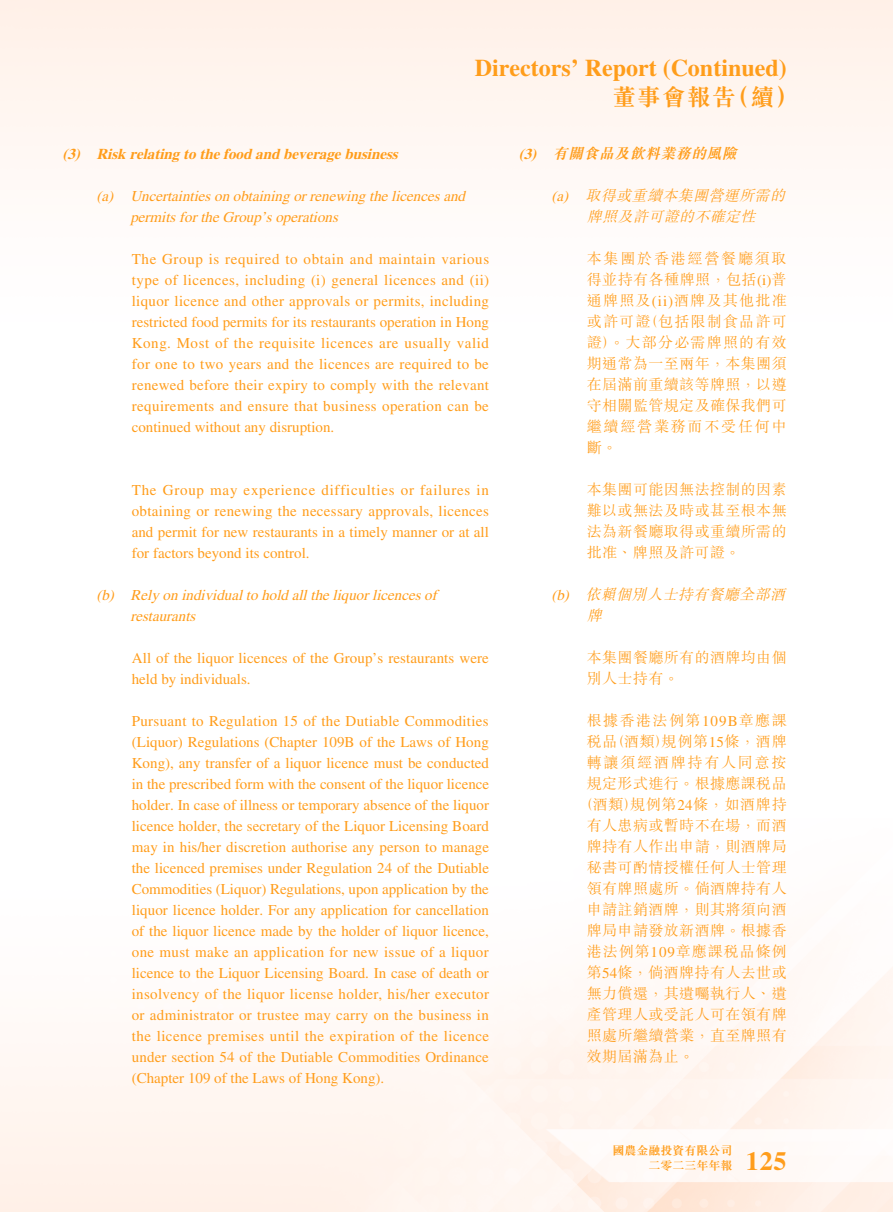
<style>
.page{position:relative;width:893px;height:1212px;background:#fff}
.page>*{position:absolute;margin:0;border:0;box-sizing:border-box;transform-origin:0 0}
.t1{font:700 26.25px "Times LT Std";color:#ff9d1b}
.t2{font:700 24px "Times LT Std";color:#ff9d1b}
.t3{font:700 24px "M Sung HK";letter-spacing:.04em;color:#ff9d1b}
.t4{font:15px/21px "Times LT Std";color:#ff9d1b;text-align:justify}
.t5{font:300 15px/21px "M Sung HK";letter-spacing:.025em;color:#ff9d1b;text-align:justify}
.t6{font:italic 15px/21px "Times LT Std";color:#ff9d1b}
.t7{font:italic 300 15px/21px "M Sung HK";color:#ff9d1b;text-align:center}
.t8{font:italic 700 15px "Times LT Std";color:#ff9d1b}
.t9{font:italic 700 15px "M Sung HK";color:#ff9d1b}
.t10{font:300 15px "M Sung HK";letter-spacing:.05em;color:#ff9d1b}
.t11{font:300 15px "M Sung HK";letter-spacing:.095em;color:#ff9d1b}
.t12{font:300 15px "M Sung HK";letter-spacing:.065em;color:#ff9d1b}
.t13{font:300 15px "M Sung HK";letter-spacing:.12em;color:#ff9d1b}
.t14{font:700 12px/15px "M Sung HK";color:#ff9d1b;text-align:right}
.s1{font-family:"Times LT Std"}
.s2{font-family:"Times LT Std";font-weight:400}
</style>
<div class="page">
<h2 class="t2" style="left:475px;top:53px;width:313px">Directors’ Report (Continued)</h2>
<h2 class="t3" style="left:612px;top:85px;width:188px">董事會報告（續）</h2>
<p class="t9" style="left:519px;top:146px;width:223px"><span class="s1">(3)</span> 有關食品及飲料業務的風險</p>
<p class="t7" style="left:551px;top:184px;width:239px"><span class="s2">(a)</span> 取得或重續本集團營運所需的牌照及許可證的不確定性</p>
<p class="t5" style="left:587px;top:247px;width:201px">本集團於香港經營餐廳須取得並持有各種牌照，包括<span class="s2">(i)</span>普通牌照及<span class="s2">(ii)</span>酒牌及其他批准或許可證（包括限制食品許可證）。大部分必需牌照的有效期通常為一至兩年，本集團須在屆滿前重續該等牌照，以遵守相關監管規定及確保我們可繼續經營業務而不受任何中斷。</p>
<p class="t5" style="left:587px;top:478px;width:201px">本集團可能因無法控制的因素難以或無法及時或甚至根本無法為新餐廳取得或重續所需的批准、牌照及許可證。</p>
<p class="t7" style="left:587px;top:583px;width:204px;text-align:left;text-indent:-35px"><span class="s2">(b)</span> 依賴個別人士持有餐廳全部酒牌</p>
<p class="t5" style="left:587px;top:646px;width:201px">本集團餐廳所有的酒牌均由個別人士持有。</p>
<p class="t11" style="left:587px;top:710px;width:201px">根據香港法例第<span class="s2">109B</span>章應課</p>
<p class="t5" style="left:587px;top:730px;width:201px">稅品（酒類）規例第<span class="s2">15</span>條，酒牌</p>
<p class="t13" style="left:587px;top:752px;width:201px">轉讓須經酒牌持有人同意按</p>
<p class="t5" style="left:587px;top:772px;width:201px">規定形式進行。根據應課稅品</p>
<p class="t10" style="left:579px;top:794px;width:210px">（酒類）規例第<span class="s2">24</span>條，如酒牌持</p>
<p class="t5" style="left:587px;top:814px;width:201px">有人患病或暫時不在場，而酒</p>
<p class="t5" style="left:587px;top:835px;width:201px">牌持有人作出申請，則酒牌局</p>
<p class="t5" style="left:587px;top:856px;width:201px">秘書可酌情授權任何人士管理</p>
<p class="t5" style="left:587px;top:877px;width:201px">領有牌照處所。倘酒牌持有人</p>
<p class="t5" style="left:587px;top:898px;width:201px">申請註銷酒牌，則其將須向酒</p>
<p class="t5" style="left:587px;top:919px;width:201px">牌局申請發放新酒牌。根據香</p>
<p class="t12" style="left:587px;top:941px;width:201px">港法例第<span class="s2">109</span>章應課稅品條例</p>
<p class="t5" style="left:587px;top:961px;width:201px">第<span class="s2">54</span>條，倘酒牌持有人去世或</p>
<p class="t5" style="left:587px;top:982px;width:201px">無力償還，其遺囑執行人、遺</p>
<p class="t5" style="left:587px;top:1003px;width:201px">產管理人或受託人可在領有牌</p>
<p class="t5" style="left:587px;top:1024px;width:201px">照處所繼續營業，直至牌照有</p>
<p class="t5" style="left:587px;top:1045px;width:109px">效期屆滿為止。</p>
<p class="t8" style="left:62px;top:145px;width:341px">(3) Risk relating to thefood and beveragebusiness</p>
<p class="t6" style="left:130px;top:185px;width:340px;text-indent:-34px">(a) Uncertaintieson obtaining orrenewing thelicencesand p ermitsfortheGroup ’sop erations</p>
<p class="t4" style="left:132px;top:248px;width:359px">The Group is required to obtain and maintain various type of licences, including (i) general licences and (ii) liquor licence and other approvals or permits, including restricted food permits for its restaurants operation in Hong Kong. Most of the requisite licences are usually valid for one to two years and the licences are required to be renewed before their expiry to comply with the relevant requirements and ensure that business operation can be continued without any disruption.</p>
<p class="t4" style="left:132px;top:479px;width:359px">The Group may experience difficulties or failures in obtaining or renewing the necessary approvals, licences and permit for new restaurants in a timely manner or at all for factors beyond its control.</p>
<p class="t6" style="left:130px;top:584px;width:308px;text-indent:-34px">(b) Rely on individualto hold alltheliquorlicencesof restaurants</p>
<p class="t4" style="left:132px;top:647px;width:359px">All of the liquor licences of the Group’s restaurants were held by individuals.</p>
<p class="t4" style="left:132px;top:710px;width:359px">Pursuant to Regulation 15 of the Dutiable Commodities (Liquor) Regulations (Chapter 109B of the Laws of Hong Kong), any transfer of a liquor licence must be conducted in the prescribed form with the consent of the liquor licence holder. In case of illness or temporary absence of the liquor licence holder, the secretary of the Liquor Licensing Board may in his/her discretion authorise any person to manage the licenced premises under Regulation 24 of the Dutiable Commodities (Liquor) Regulations, upon application by the liquor licence holder. For any application for cancellation of the liquor licence made by the holder of liquor licence, one must make an application for new issue of a liquor licence to the Liquor Licensing Board. In case of death or insolvency of the liquor license holder, his/her executor or administrator or trustee may carry on the business in the licence premises until the expiration of the licence under section 54 of the Dutiable Commodities Ordinance (Chapter 109 of the Laws of Hong Kong).</p>
<p class="t14" style="left:612px;top:1143px;width:121px">國農金融投資有限公司二零二三年年報</p>
<h1 class="t1" style="left:746px;top:1145px;width:42px">125</h1>
</div>
